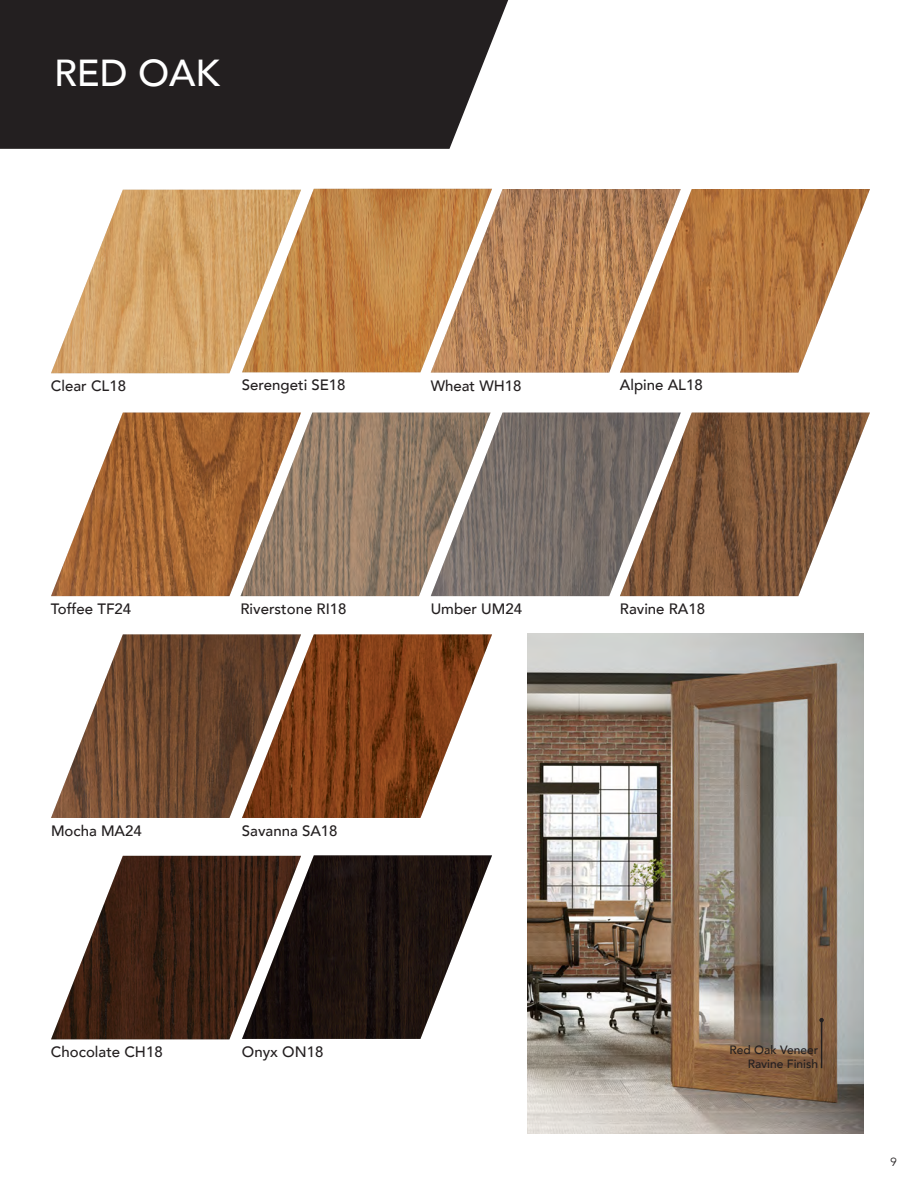
<style>
.page{position:relative;width:918px;height:1188px;background:#fff}
.page>*{position:absolute;margin:0;border:0;box-sizing:border-box;transform-origin:0 0}
.t1{font:500 37.5px "Avenir";color:#fff}
.t2{font:500 15px "Avenir";color:#231f20}
.t3{font:500 12px/13.5px "Avenir";color:#231f20;text-align:right}
.t4{font:300 12px "Avenir";color:#231f20}
</style>
<div class="page">
<img style="left:527px;top:634px;width:337px;height:500px">
<div style="left:0;top:0;width:509px;height:149px;background:#231f20"></div>
<hr style="left:821px;top:1020px;width:1px;height:48px;background:#231f20">
<svg style="left:819px;top:1018px;width:5px;height:4px"></svg>
<img style="left:681px;top:189px;width:189px;height:184px">
<img style="left:242px;top:855px;width:250px;height:184px">
<img style="left:242px;top:189px;width:189px;height:183px">
<img style="left:51px;top:856px;width:250px;height:183px">
<img style="left:681px;top:413px;width:189px;height:183px">
<img style="left:51px;top:413px;width:189px;height:183px">
<img style="left:51px;top:190px;width:250px;height:183px">
<img style="left:240px;top:413px;width:191px;height:183px">
<img style="left:431px;top:413px;width:250px;height:183px">
<img style="left:51px;top:634px;width:191px;height:184px">
<img style="left:242px;top:634px;width:250px;height:184px">
<img style="left:431px;top:189px;width:250px;height:184px">
<h1 class="t1" style="left:54px;top:40px;width:167px">RED OAK</h1>
<p class="t2" style="left:51px;top:373px;width:77px">Clear CL18</p>
<p class="t2" style="left:242px;top:372px;width:105px">Serengeti SE18</p>
<p class="t2" style="left:431px;top:372px;width:92px">Wheat WH18</p>
<p class="t2" style="left:620px;top:372px;width:84px">Alpine AL18</p>
<p class="t2" style="left:51px;top:596px;width:82px">Toffee TF24</p>
<p class="t2" style="left:620px;top:596px;width:87px">Ravine RA18</p>
<p class="t2" style="left:240px;top:596px;width:108px">Riverstone RI18</p>
<p class="t2" style="left:431px;top:596px;width:93px">Umber UM24</p>
<p class="t2" style="left:51px;top:817px;width:92px">Mocha MA24</p>
<p class="t2" style="left:242px;top:818px;width:97px">Savanna SA18</p>
<p class="t2" style="left:51px;top:1039px;width:113px">Chocolate CH18</p>
<p class="t2" style="left:242px;top:1039px;width:83px">Onyx ON18</p>
<p class="t3" style="left:730px;top:1043px;width:90px">Red Oak Veneer<br>Ravine Finish</p>
<p class="t4" style="left:890px;top:1155px;width:8px">9</p>
</div>
